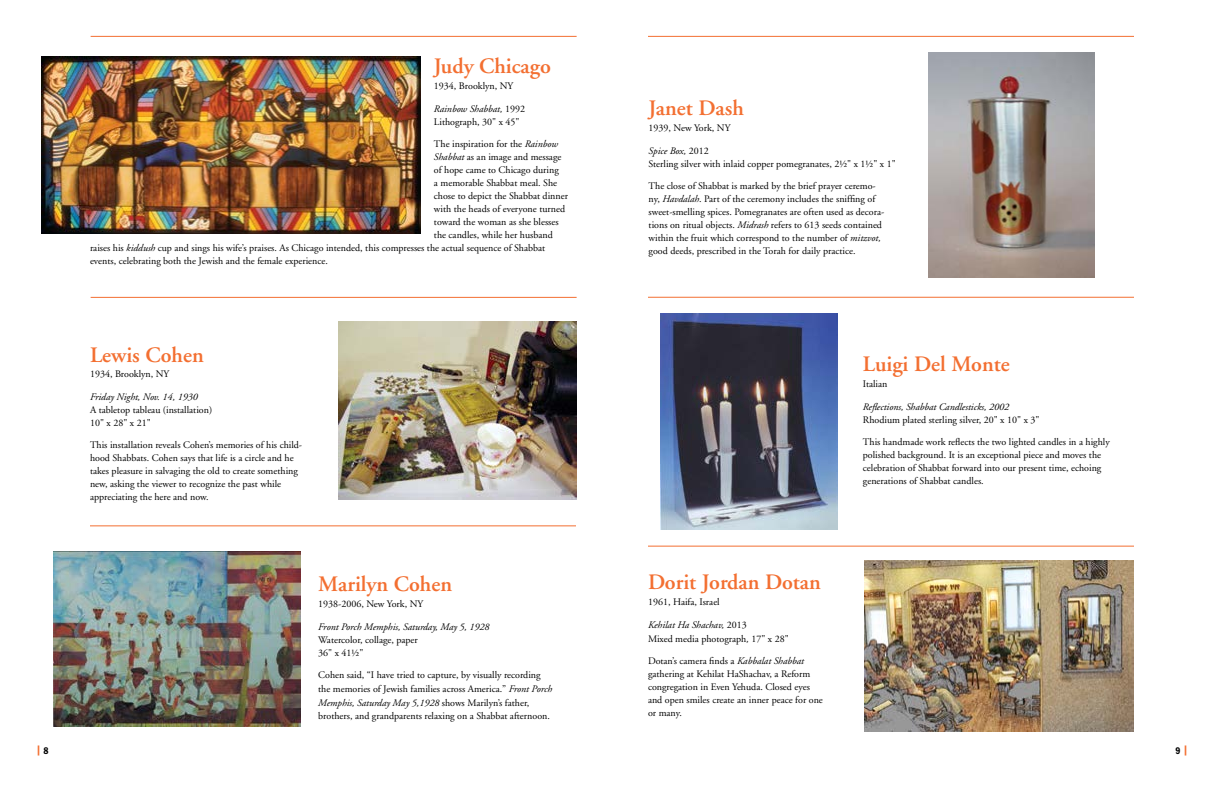
<style>
.page{position:relative;width:1224px;height:792px;background:#fff}
.page>*{position:absolute;margin:0;border:0;box-sizing:border-box;transform-origin:0 0}
.t1{font:600 22px "Adobe Garamond";color:#f36f31}
.t2{font:10px/13px "Adobe Garamond";color:#000}
.t3{font:italic 10px "Adobe Garamond";color:#000}
.t4{font:10px "ITC Franklin Gothic Std Dm Cd";color:#f36f31}
.t5{font:10px "ITC Franklin Gothic Std Dm Cd";color:#000}
.s1{font-style:italic}
.s2{color:#000}
.s3{color:#f36f31}
</style>
<div class="page">
<img style="left:339px;top:321px;width:238px;height:179px">
<img style="left:42px;top:57px;width:378px;height:177px">
<hr style="left:90px;top:525px;width:486px;height:1px;background:#f36f31">
<hr style="left:91px;top:297px;width:486px;height:1px;background:#f36f31">
<hr style="left:91px;top:36px;width:486px;height:1px;background:#f36f31">
<img style="left:53px;top:551px;width:248px;height:175px">
<img style="left:864px;top:561px;width:270px;height:171px">
<img style="left:929px;top:53px;width:165px;height:225px">
<img style="left:661px;top:314px;width:177px;height:216px">
<hr style="left:648px;top:36px;width:486px;height:1px;background:#f36f31">
<hr style="left:648px;top:297px;width:486px;height:1px;background:#f36f31">
<hr style="left:648px;top:546px;width:486px;height:1px;background:#f36f31">
<h1 class="t1" style="left:434px;top:54px;width:118px">Judy Chicago</h1>
<p class="t2" style="left:434px;top:79px;width:81px">1934, Brooklyn, NY</p>
<p class="t2" style="left:434px;top:102px;width:93px"><span class="s1">Rainbow Shabbat,</span> 1992<br>Lithograph, 30" x 45"</p>
<p class="t2" style="left:434px;top:137px;width:125px">The inspiration for the <span class="s1">Rainbow</span></p>
<p class="t2" style="left:434px;top:150px;width:129px"><span class="s1">Shabbat</span> as an image and message</p>
<p class="t2" style="left:434px;top:163px;width:126px">of hope came to Chicago during</p>
<p class="t2" style="left:434px;top:176px;width:125px">a memorable Shabbat meal. She</p>
<p class="t2" style="left:434px;top:189px;width:136px">chose to depict the Shabbat dinner</p>
<p class="t2" style="left:434px;top:202px;width:133px">with the heads of everyone turned</p>
<p class="t2" style="left:434px;top:215px;width:126px">toward the woman as she blesses</p>
<p class="t2" style="left:434px;top:228px;width:120px">the candles, while her husband</p>
<p class="t2" style="left:90px;top:241px;width:457px">raises his <span class="s1">kiddush</span> cup and sings his wife’s praises. As Chicago intended, this compresses the actual sequence of Shabbat</p>
<p class="t2" style="left:90px;top:254px;width:239px">events, celebrating both the Jewish and the female experience.</p>
<h1 class="t1" style="left:90px;top:343px;width:115px">Lewis Cohen</h1>
<p class="t2" style="left:90px;top:368px;width:81px">1934, Brooklyn, NY</p>
<p class="t3" style="left:90px;top:392px;width:109px">Friday Night, Nov. 14, 1930</p>
<p class="t2" style="left:90px;top:404px;width:124px">A tabletop tableau (installation)<br>10" x 28" x 21"</p>
<p class="t2" style="left:90px;top:439px;width:214px">This installation reveals Cohen’s memories of his child&shy;hood Shabbats. Cohen says that life is a circle and he takes pleasure in salvaging the old to create something new, asking the viewer to recognize the past while appreciating the here and now.</p>
<h1 class="t1" style="left:318px;top:572px;width:135px">Marilyn Cohen</h1>
<p class="t2" style="left:318px;top:598px;width:107px">1938-2006, New York, NY</p>
<p class="t3" style="left:318px;top:621px;width:173px">Front Porch Memphis, Saturday, May 5, 1928</p>
<p class="t2" style="left:318px;top:634px;width:101px">Watercolor, collage, paper<br>36" x 41½"</p>
<p class="t2" style="left:318px;top:668px;width:235px;line-height:14px">Cohen said, “I have tried to capture, by visually recording the memories of Jewish families across America.” <span class="s1">Front Porch<br>Memphis, Saturday May 5,1928</span> shows Marilyn’s father,</p>
<p class="t2" style="left:318px;top:710px;width:233px">brothers, and grandparents relaxing on a Shabbat afternoon.</p>
<h1 class="t1" style="left:649px;top:96px;width:97px">Janet Dash</h1>
<p class="t2" style="left:649px;top:122px;width:83px">1939, New York, NY</p>
<p class="t2" style="left:649px;top:145px;width:249px"><span class="s1">Spice Box,</span> 2012<br>Sterling silver with inlaid copper pomegranates, 2½" x 1½" x 1"</p>
<p class="t2" style="left:649px;top:180px;width:237px">The close of Shabbat is marked by the brief prayer ceremo&shy;ny, <span class="s1">Havdalah</span>. Part of the ceremony includes the sniffing of sweet-smelling spices. Pomegranates are often used as decora&shy;tions on ritual objects. <span class="s1">Midrash</span> refers to 613 seeds contained within the fruit which correspond to the number of <span class="s1">mitzvot, </span>good deeds, prescribed in the Torah for daily practice.</p>
<h1 class="t1" style="left:648px;top:570px;width:174px">Dorit Jordan Dotan</h1>
<p class="t2" style="left:648px;top:596px;width:73px">1961, Haifa, Israel</p>
<p class="t2" style="left:648px;top:618px;width:142px;line-height:14px"><span class="s1">Kehilat Ha Shachav,</span> 2013<br>Mixed media photograph<span class="s1">,</span> 17" x 28"</p>
<p class="t2" style="left:648px;top:655px;width:176px">Dotan’s camera finds a <span class="s1">Kabbalat Shabbat </span>gathering at Kehilat HaShachav, a Reform congregation in Even Yehuda. Closed eyes and open smiles create an inner peace for one or many.</p>
<h1 class="t1" style="left:863px;top:352px;width:148px">Luigi Del Monte</h1>
<p class="t2" style="left:863px;top:378px;width:26px">Italian</p>
<p class="t3" style="left:863px;top:402px;width:148px">Reflections, Shabbat Candlesticks, 2002</p>
<p class="t2" style="left:863px;top:414px;width:178px">Rhodium plated sterling silver, 20" x 10" x 3"</p>
<p class="t2" style="left:863px;top:436px;width:248px">This handmade work reflects the two lighted candles in a highly polished background. It is an exceptional piece and moves the celebration of Shabbat forward into our present time, echoing generations of Shabbat candles.</p>
<p class="t4" style="left:36px;top:744px;width:14px">| <span class="s2">8</span></p>
<p class="t5" style="left:1175px;top:745px;width:14px">9 <span class="s3">|</span></p>
</div>
